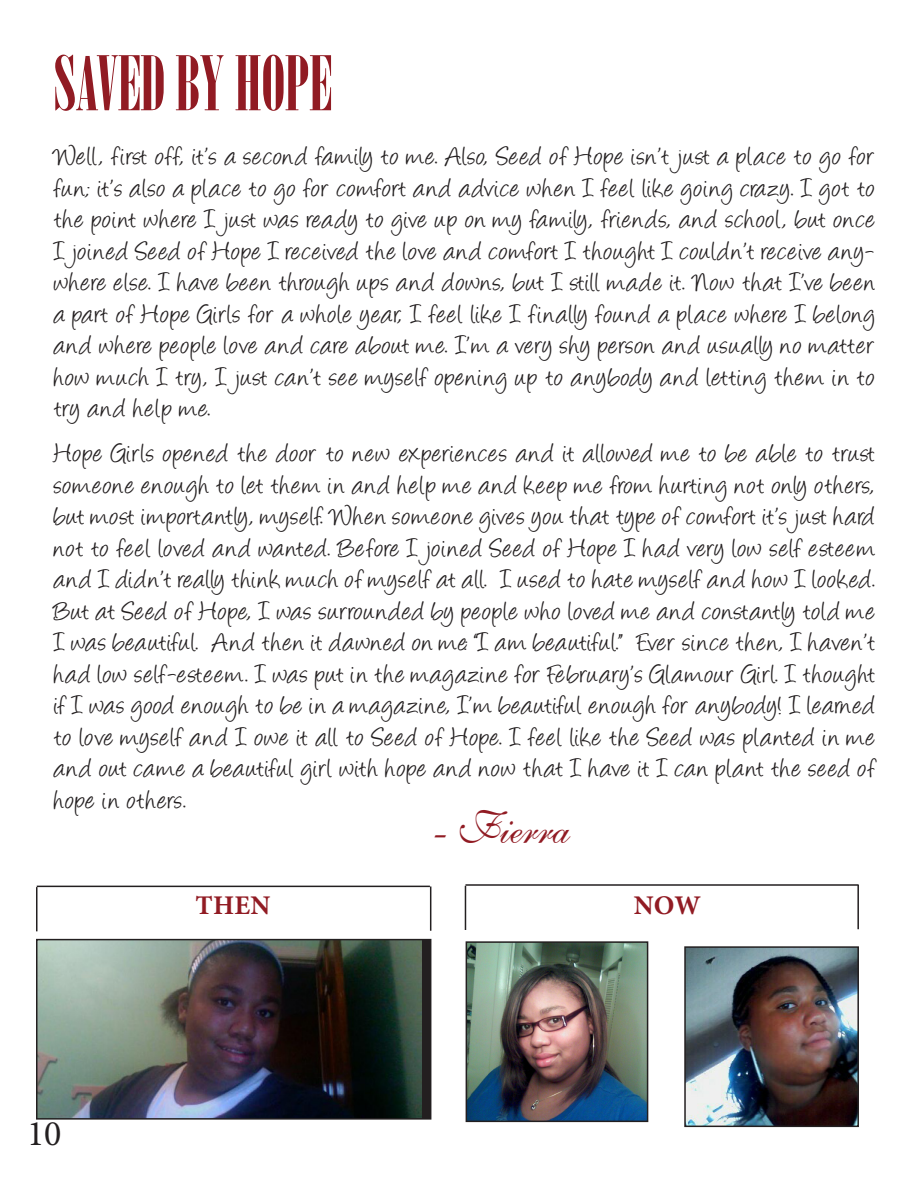
<style>
.page{position:relative;width:918px;height:1188px;background:#fff}
.page>*{position:absolute;margin:0;border:0;box-sizing:border-box;transform-origin:0 0}
.t1{font:75px "Onyx";color:#911b23}
.t2{font:45px "English 111 Presto BT";color:#911b23}
.t3{font:36px "Minion Pro";color:#231f20}
.t4{font:30px/31.5px "Angelina";letter-spacing:.05em;color:#231f20;text-align:justify}
.t5{font:700 27px "Minion Pro";letter-spacing:.01em;color:#911b23}
</style>
<div class="page">
<img style="left:39px;top:942px;width:383px;height:175px">
<div style="left:36px;top:939px;width:395px;height:181px;border:2px solid #231f20"></div>
<img style="left:469px;top:944px;width:176px;height:175px">
<div style="left:466px;top:941px;width:182px;height:181px;border:2px solid #231f20"></div>
<img style="left:687px;top:949px;width:169px;height:175px">
<div style="left:684px;top:946px;width:175px;height:181px;border:2px solid #231f20"></div>
<hr style="left:37px;top:886px;width:393px;height:1px;background:#231f20">
<hr style="left:36px;top:887px;width:2px;height:44px;background:#231f20">
<hr style="left:430px;top:886px;width:1px;height:45px;background:#231f20">
<hr style="left:465px;top:884px;width:394px;height:2px;background:#231f20">
<hr style="left:465px;top:886px;width:1px;height:44px;background:#231f20">
<hr style="left:857px;top:885px;width:2px;height:44px;background:#231f20">
<p class="t1" style="left:54px;top:40px;width:280px">SAVED BY HOPE</p>
<p class="t4" style="left:54px;top:144px;width:823px">Well, first off, it’s a second family to me. Also, Seed of Hope isn’t just a place to go for fun; it’s also a place to go for comfort and advice when I feel like going crazy. I got to the point where I just was ready to give up on my family, friends, and school, but once I joined Seed of Hope I received the love and comfort I thought I couldn’t receive any&shy;where else. I have been through ups and downs, but I still made it. Now that I’ve been a part of Hope Girls for a whole year, I feel like I finally found a place where I belong and where people love and care about me. I’m a very shy person and usually no matter how much I try, I just can’t see myself opening up to anybody and letting them in to try and help me.</p>
<p class="t4" style="left:54px;top:441px;width:823px">Hope Girls opened the door to new experiences and it allowed me to be able to trust someone enough to let them in and help me and keep me from hurting not only others, but most importantly, myself. When someone gives you that type of comfort it’s just hard not to feel loved and wanted. Before I joined Seed of Hope I had very low self esteem and I didn’t really think much of myself at all. I used to hate myself and how I looked.<br>But at Seed of Hope, I was surrounded by people who loved me and constantly told me I was beautiful. And then it dawned on me: “I am beautiful.” Ever since then, I haven’t had low self-esteem. I was put in the magazine for February’s Glamour Girl. I thought if I was good enough to be in a magazine, I’m beautiful enough for anybody! I learned to love myself and I owe it all to Seed of Hope. I feel like the Seed was planted in me and out came a beautiful girl with hope and now that I have it I can plant the seed of hope in others.</p>
<p class="t2" style="left:432px;top:800px;width:140px">- Fierra</p>
<p class="t3" style="left:27px;top:1109px;width:36px">10</p>
<p class="t5" style="left:196px;top:887px;width:76px">THEN</p>
<p class="t5" style="left:634px;top:887px;width:68px">NOW</p>
</div>
